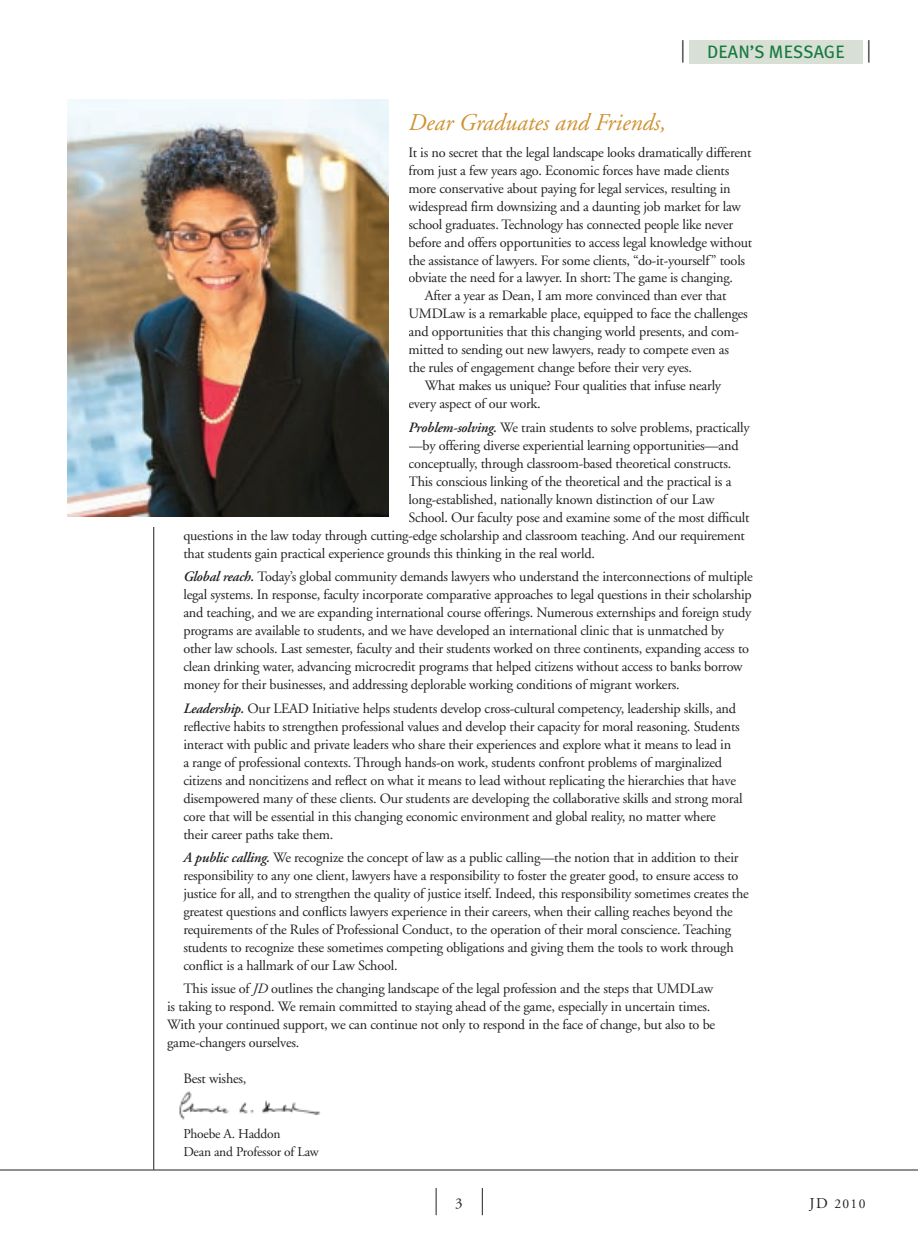
<style>
.page{position:relative;width:918px;height:1242px;background:#fff}
.page>*{position:absolute;margin:0;border:0;box-sizing:border-box;transform-origin:0 0}
.t1{font:italic 24px "Adobe Garamond";color:#cf9232}
.t2{font:18px "Meta Plus";letter-spacing:.01em;color:#177a41}
.t3{font:15px "Adobe Garamond";color:#231f20}
.t4{font:14.25px/18px "Adobe Garamond";letter-spacing:-.015em;color:#231f20}
.t5{font:13.5px/18px "Adobe Garamond";letter-spacing:-.015em;color:#231f20}
.s1{font-family:"Frutiger";font-weight:300;font-stretch:condensed;font-size:22.5px;color:#231f20}
.s2{font-weight:600;font-style:italic}
.s3{font-style:italic}
.s4{font-size:15px}
</style>
<div class="page">
<hr style="left:153px;top:435px;width:1px;height:735px;background:#231f20">
<div style="left:105px;top:80px;width:304px;height:447px;background:#fff"></div>
<hr style="left:0;top:1170px;width:918px;height:1px;background:#231f20">
<img style="left:68px;top:100px;width:321px;height:416px">
<svg style="left:482px;top:1188px;width:1px;height:27px"></svg>
<svg style="left:436px;top:1188px;width:1px;height:27px"></svg>
<img style="left:179px;top:1091px;width:142px;height:29px">
<div style="left:689px;top:40px;width:173px;height:24px;background:#d8e0d5"></div>
<p class="t2" style="left:680px;top:41px;width:192px"><span class="s1">|</span> DEAN’S MESSAGE <span class="s1">|</span></p>
<p class="t1" style="left:409px;top:112px;width:259px">Dear Graduates and Friends,</p>
<p class="t4" style="left:409px;top:144px;width:344px">It is no secret that the legal landscape looks dramatically different</p>
<p class="t4" style="left:409px;top:162px;width:322px">from just a few years ago. Economic forces have made clients</p>
<p class="t4" style="left:409px;top:180px;width:324px">more conservative about paying for legal services, resulting in</p>
<p class="t4" style="left:409px;top:198px;width:334px">widespread firm downsizing and a daunting job market for law</p>
<p class="t4" style="left:409px;top:216px;width:326px">school graduates. Technology has connected people like never</p>
<p class="t4" style="left:409px;top:234px;width:345px">before and offers opportunities to access legal knowledge without</p>
<p class="t4" style="left:409px;top:252px;width:338px">the assistance of lawyers. For some clients, “do-it-yourself” tools</p>
<p class="t4" style="left:409px;top:270px;width:326px">obviate the need for a lawyer. In short: The game is changing.</p>
<p class="t4" style="left:425px;top:288px;width:303px">After a year as Dean, I am more convinced than ever that</p>
<p class="t4" style="left:409px;top:306px;width:341px">UMDLaw is a remarkable place, equipped to face the challenges</p>
<p class="t4" style="left:409px;top:324px;width:332px">and opportunities that this changing world presents, and com-</p>
<p class="t4" style="left:409px;top:342px;width:322px">mitted to sending out new lawyers, ready to compete even as</p>
<p class="t4" style="left:409px;top:360px;width:285px">the rules of engagement change before their very eyes.</p>
<p class="t4" style="left:425px;top:378px;width:298px">What makes us unique? Four qualities that infuse nearly</p>
<p class="t4" style="left:409px;top:396px;width:134px">every aspect of our work.</p>
<p class="t4" style="left:409px;top:420px;width:343px"><span class="s2">Problem-solving.</span> We train students to solve problems, practically</p>
<p class="t4" style="left:409px;top:438px;width:332px">—by offering diverse experiential learning opportunities—and</p>
<p class="t4" style="left:409px;top:456px;width:324px">conceptually, through classroom-based theoretical constructs.</p>
<p class="t4" style="left:409px;top:474px;width:324px">This conscious linking of the theoretical and the practical is a</p>
<p class="t4" style="left:409px;top:492px;width:307px">long-established, nationally known distinction of our Law</p>
<p class="t4" style="left:409px;top:510px;width:343px">School. Our faculty pose and examine some of the most difficult</p>
<p class="t4" style="left:183px;top:528px;width:563px">questions in the law today through cutting-edge scholarship and classroom teaching. And our requirement</p>
<p class="t4" style="left:183px;top:546px;width:413px">that students gain practical experience grounds this thinking in the real world.</p>
<p class="t4" style="left:183px;top:569px;width:571px"><span class="s2">Global reach.</span> Today’s global community demands lawyers who understand the interconnections of multiple legal systems. In response, faculty incorporate comparative approaches to legal questions in their scholarship and teaching, and we are expanding international course offerings. Numerous externships and foreign study programs are available to students, and we have developed an international clinic that is unmatched by other law schools. Last semester, faculty and their students worked on three continents, expanding access to clean drinking water, advancing microcredit programs that helped citizens without access to banks borrow money for their businesses, and addressing deplorable working conditions of migrant workers.</p>
<p class="t4" style="left:183px;top:700px;width:561px"><span class="s2">Leadership.</span> Our LEAD Initiative helps students develop cross-cultural competency, leadership skills, and reflective habits to strengthen professional values and develop their capacity for moral reasoning. Students interact with public and private leaders who share their experiences and explore what it means to lead in<br>a range of professional contexts. Through hands-on work, students confront problems of marginalized citizens and noncitizens and reflect on what it means to lead without replicating the hierarchies that have disempowered many of these clients. Our students are developing the collaborative skills and strong moral core that will be essential in this changing economic environment and global reality, no matter where their career paths take them.</p>
<p class="t4" style="left:183px;top:850px;width:567px"><span class="s2">A public calling.</span> We recognize the concept of law as a public calling—the notion that in addition to their responsibility to any one client, lawyers have a responsibility to foster the greater good, to ensure access to justice for all, and to strengthen the quality of justice itself. Indeed, this responsibility sometimes creates the greatest questions and conflicts lawyers experience in their careers, when their calling reaches beyond the requirements of the Rules of Professional Conduct, to the operation of their moral conscience. Teaching students to recognize these sometimes competing obligations and giving them the tools to work through conflict is a hallmark of our Law School.</p>
<p class="t4" style="left:167px;top:981px;width:550px;text-indent:16px">This issue of <span class="s3">JD</span> outlines the changing landscape of the legal profession and the steps that UMDLaw is taking to respond. We remain committed to staying ahead of the game, especially in uncertain times.<br>With your continued support, we can continue not only to respond in the face of change, but also to be game-changers ourselves.</p>
<p class="t4" style="left:183px;top:1071px;width:65px">Best wishes,</p>
<p class="t5" style="left:183px;top:1125px;width:137px">Phoebe A. Haddon<br>Dean and Professor of Law</p>
<p class="t3" style="left:455px;top:1197px;width:9px">3</p>
<p class="t5" style="left:809px;top:1196px;width:58px"><span class="s4">JD</span> 2010</p>
</div>
